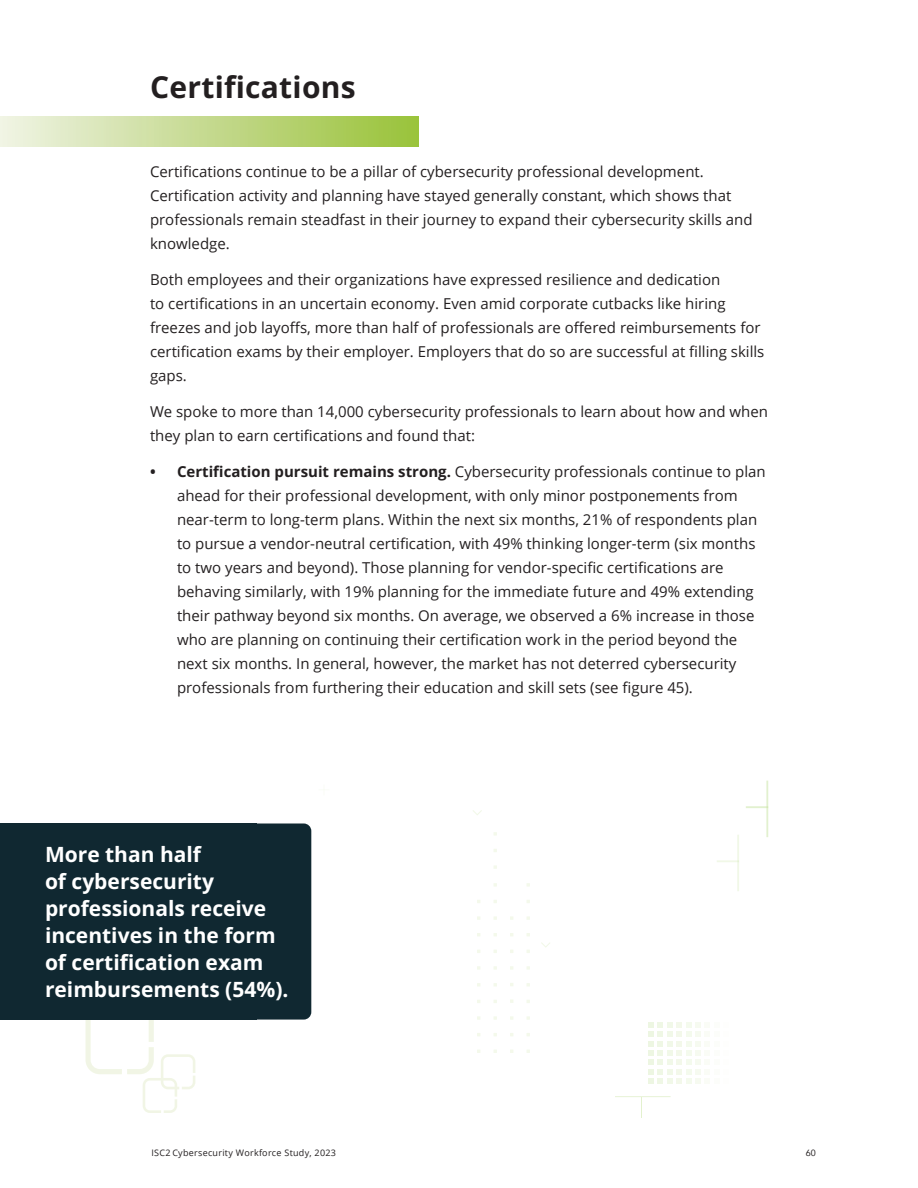
<style>
.page{position:relative;width:918px;height:1188px;background:#fff}
.page>*{position:absolute;margin:0;border:0;box-sizing:border-box;transform-origin:0 0}
.H1__W___Page_Header{font:700 30px "Open Sans";letter-spacing:.01em;color:#231f20}
.t1{font:700 21px/27px "Open Sans";color:#fff}
.Body_Copy{font:15px/24px "Open Sans";color:#231f20}
.t2{font:9px "Open Sans";letter-spacing:.03em;color:#231f20}
.t3{font:9px "Avenir";color:#231f20}
.s1{font-weight:700}
</style>
<div class="page">
<svg style="left:85px;top:1020px;width:110px;height:93px"></svg>
<div style="left:0;top:824px;width:256px;height:196px;background:#102831"></div>
<div style="left:256px;top:824px;width:55px;height:196px;background:#102831"></div>
<svg style="left:717px;top:861px;width:21px;height:1px"></svg>
<hr style="left:738px;top:835px;width:1px;height:56px;background:#8cc740">
<svg style="left:746px;top:807px;width:21px;height:1px"></svg>
<hr style="left:767px;top:781px;width:1px;height:56px;background:#8cc740">
<svg style="left:541px;top:942px;width:9px;height:6px"></svg>
<svg style="left:473px;top:810px;width:9px;height:5px"></svg>
<svg style="left:648px;top:1022px;width:53px;height:62px"></svg>
<svg style="left:615px;top:1096px;width:56px;height:22px"></svg>
<svg style="left:527px;top:1016px;width:3px;height:4px"></svg>
<svg style="left:527px;top:966px;width:3px;height:4px"></svg>
<svg style="left:527px;top:916px;width:3px;height:4px"></svg>
<svg style="left:494px;top:1016px;width:3px;height:4px"></svg>
<svg style="left:494px;top:966px;width:3px;height:4px"></svg>
<svg style="left:494px;top:916px;width:3px;height:4px"></svg>
<svg style="left:477px;top:1016px;width:3px;height:4px"></svg>
<svg style="left:477px;top:966px;width:3px;height:4px"></svg>
<svg style="left:477px;top:916px;width:3px;height:4px"></svg>
<svg style="left:510px;top:1016px;width:3px;height:4px"></svg>
<svg style="left:510px;top:966px;width:3px;height:4px"></svg>
<svg style="left:510px;top:916px;width:3px;height:4px"></svg>
<svg style="left:494px;top:865px;width:3px;height:4px"></svg>
<div style="left:0;top:116px;width:418px;height:30px;background:linear-gradient(to right,#f0f3e4,#9ac23a)"></div>
<p class="H1__W___Page_Header" style="left:150px;top:67px;width:207px">Certifications</p>
<p class="Body_Copy" style="left:150px;top:159px;width:604px">Certifications continue to be a pillar of cybersecurity professional development.<br>Certification activity and planning have stayed generally constant, which shows that professionals remain steadfast in their journey to expand their cybersecurity skills and knowledge.</p>
<p class="Body_Copy" style="left:150px;top:267px;width:616px">Both employees and their organizations have expressed resilience and dedication<br>to certifications in an uncertain economy. Even amid corporate cutbacks like hiring freezes and job layoffs, more than half of professionals are offered reimbursements for certification exams by their employer. Employers that do so are successful at filling skills gaps.</p>
<p class="Body_Copy" style="left:150px;top:399px;width:620px">We spoke to more than 14,000 cybersecurity professionals to learn about how and when they plan to earn certifications and found that:</p>
<p class="Body_Copy" style="left:177px;top:459px;width:590px;text-indent:-27px"><span class="s1">• Certification pursuit remains strong.</span> Cybersecurity professionals continue to plan ahead for their professional development, with only minor postponements from near-term to long-term plans. Within the next six months, 21% of respondents plan to pursue a vendor-neutral certification, with 49% thinking longer-term (six months to two years and beyond). Those planning for vendor-specific certifications are behaving similarly, with 19% planning for the immediate future and 49% extending their pathway beyond six months. On average, we observed a 6% increase in those who are planning on continuing their certification work in the period beyond the next six months. In general, however, the market has not deterred cybersecurity professionals from furthering their education and skill sets (see figure 45).</p>
<p class="t1" style="left:45px;top:840px;width:245px">More than half<br>of cybersecurity professionals receive incentives in the form of certification exam reimbursements (54%).</p>
<p class="t2" style="left:152px;top:1147px;width:186px">ISC2 Cybersecurity Workforce Study, 2023</p>
<p class="t3" style="left:806px;top:1145px;width:12px">60</p>
</div>
